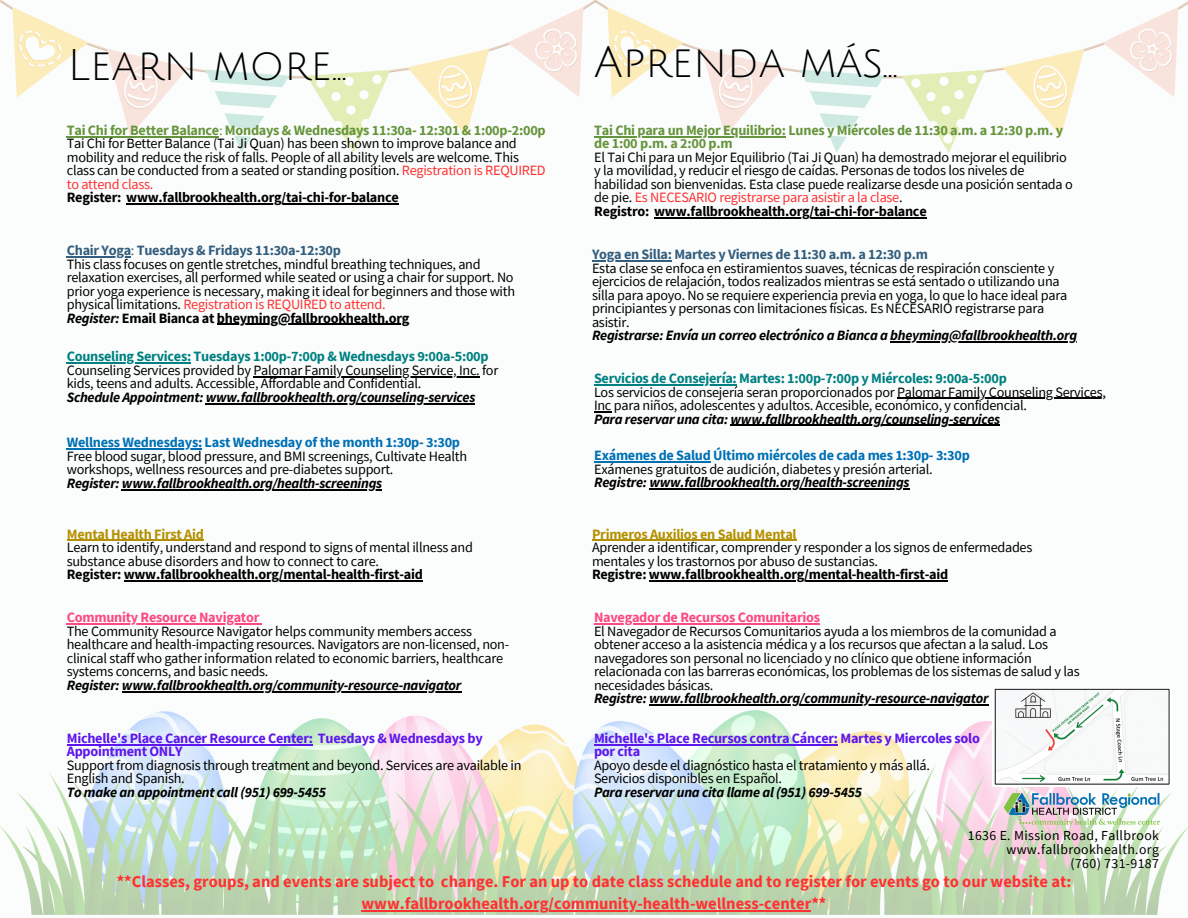
<style>
.page{position:relative;width:1188px;height:918px;background:#fbfdfd}
.page>*{position:absolute;margin:0;border:0;box-sizing:border-box;transform-origin:0 0}
.t1{font:43.05px "Julius Sans One";color:#000}
.t2{font:700 16.5px/22.5px "Source Sans Pro";color:#ff3131;text-align:center}
.t3{font:14.25px/13.5px "Source Sans Pro";letter-spacing:-.02em;color:#000}
.t4{font:italic 700 14.25px "Source Sans Pro";letter-spacing:-.02em;color:#000}
.t5{font:700 14.25px "Source Sans Pro";letter-spacing:-.02em;color:#000}
.t6{font:700 14.25px/13.5px "Source Sans Pro";letter-spacing:-.02em;color:#5e17eb}
.t7{font:700 14.25px "Source Sans Pro";letter-spacing:-.02em;color:#008080}
.t8{font:700 14.25px "Source Sans Pro";letter-spacing:-.02em;color:#0070b5}
.t9{font:700 14.25px/13.5px "Source Sans Pro";letter-spacing:-.02em;color:#67953d}
.t10{font:700 14.25px "Source Sans Pro";letter-spacing:-.02em;color:#fb4981}
.t11{font:700 14.25px "Source Sans Pro";letter-spacing:-.02em;color:#b49102}
.t12{font:700 14.25px "Source Sans Pro";letter-spacing:-.02em;color:#345e7d}
.t13{font:13.8px/14.1px "Source Sans Pro";letter-spacing:.025em;color:#000;text-align:right}
.s1{font-weight:700;color:#67953d}
.s2{color:#67953d}
.s3{color:#ff3131}
.s4{font-weight:700;color:#345e7d}
.s5{color:#345e7d}
.s6{font-weight:700;font-style:italic}
.s7{font-weight:700}
</style>
<div class="page">
<img style="left:1px;top:710px;width:1187px;height:205px">
<img style="left:1005px;top:793px;width:154px;height:33px">
<img style="left:993px;top:688px;width:179px;height:98px">
<img style="left:1px;top:0;width:1187px;height:153px">
<hr style="left:594px;top:744px;width:244px;height:1px;background:#5e17eb">
<hr style="left:362px;top:910px;width:449px;height:2px;background:#ff3131">
<hr style="left:67px;top:744px;width:246px;height:1px;background:#5e17eb">
<hr style="left:67px;top:449px;width:135px;height:1px;background:#0070b5">
<hr style="left:122px;top:489px;width:260px;height:1px;background:#000">
<hr style="left:594px;top:461px;width:117px;height:2px;background:#0070b5">
<hr style="left:649px;top:488px;width:260px;height:2px;background:#000">
<hr style="left:67px;top:623px;width:192px;height:2px;background:#fb4981">
<hr style="left:122px;top:691px;width:339px;height:1px;background:#000">
<hr style="left:594px;top:623px;width:226px;height:2px;background:#fb4981">
<hr style="left:649px;top:704px;width:339px;height:2px;background:#000">
<hr style="left:67px;top:362px;width:124px;height:2px;background:#008080">
<hr style="left:253px;top:376px;width:227px;height:1px;background:#000">
<hr style="left:206px;top:403px;width:269px;height:1px;background:#000">
<hr style="left:594px;top:384px;width:143px;height:1px;background:#008080">
<hr style="left:897px;top:398px;width:209px;height:1px;background:#000">
<svg style="left:594px;top:411px;width:17px;height:1px"></svg>
<hr style="left:731px;top:425px;width:269px;height:1px;background:#000">
<hr style="left:67px;top:540px;width:137px;height:1px;background:#b49102">
<hr style="left:124px;top:580px;width:299px;height:2px;background:#000">
<hr style="left:592px;top:540px;width:204px;height:1px;background:#b49102">
<hr style="left:649px;top:580px;width:299px;height:2px;background:#000">
<hr style="left:67px;top:136px;width:152px;height:1px;background:#67953d">
<hr style="left:126px;top:204px;width:273px;height:1px;background:#000">
<hr style="left:67px;top:256px;width:64px;height:1px;background:#345e7d">
<hr style="left:217px;top:324px;width:192px;height:1px;background:#000">
<hr style="left:594px;top:136px;width:192px;height:1px;background:#67953d">
<hr style="left:654px;top:217px;width:272px;height:1px;background:#000">
<hr style="left:592px;top:260px;width:80px;height:1px;background:#345e7d">
<hr style="left:890px;top:341px;width:187px;height:1px;background:#000">
<h1 class="t1" style="left:67px;top:42px;width:281px">Learn more .</h1>
<h1 class="t1" style="left:594px;top:40px;width:305px">Aprenda más .</h1>
<p class="t3" style="left:67px;top:123px;width:480px"><span class="s1">Tai Chi for Better Balance</span><span class="s2">:</span> <span class="s1">Mondays &amp; Wednesdays 11:30a- 12:301 &amp; 1:00p-2:00p </span>Tai Chi for Better Balance (Tai Ji Quan) has been shown to improve balance and mobility and reduce the risk of falls. People of all ability levels are welcome. This class can be conducted from a seated or standing position. <span class="s3">Registration is REQUIRED to attend class.</span></p>
<p class="t5" style="left:67px;top:188px;width:333px">Register: www.fallbrookhealth.org/tai-chi-for-balance</p>
<p class="t3" style="left:67px;top:243px;width:450px"><span class="s4">Chair Yoga</span><span class="s5">:</span> <span class="s4">Tuesdays &amp; Fridays 11:30a-12:30p<br></span>This class focuses on gentle stretches, mindful breathing techniques, and relaxation exercises, all performed while seated or using a chair for support. No prior yoga experience is necessary, making it ideal for beginners and those with physical limitations. <span class="s3">Registration is REQUIRED to attend.<br></span><span class="s6">Register:</span> <span class="s7">Email Bianca at bheyming@fallbrookhealth.org</span></p>
<p class="t7" style="left:67px;top:347px;width:423px">Counseling Services: Tuesdays 1:00p-7:00p &amp; Wednesdays 9:00a-5:00p</p>
<p class="t3" style="left:67px;top:363px;width:433px">Counseling Services provided by Palomar Family Counseling Service, Inc. for kids, teens and adults. Accessible, Affordable and Confidential.</p>
<p class="t4" style="left:67px;top:388px;width:410px">Schedule Appointment: www.fallbrookhealth.org/counseling-services</p>
<p class="t8" style="left:67px;top:433px;width:395px">Wellness Wednesdays: Last Wednesday of the month 1:30p- 3:30p</p>
<p class="t3" style="left:67px;top:449px;width:402px">Free blood sugar, blood pressure, and BMI screenings, Cultivate Health workshops, wellness resources and pre-diabetes support.</p>
<p class="t4" style="left:67px;top:474px;width:317px">Register: www.fallbrookhealth.org/health-screenings</p>
<p class="t11" style="left:67px;top:525px;width:139px">Mental Health First Aid</p>
<p class="t3" style="left:67px;top:540px;width:408px">Learn to identify, understand and respond to signs of mental illness and substance abuse disorders and how to connect to care.</p>
<p class="t5" style="left:67px;top:565px;width:358px">Register: www.fallbrookhealth.org/mental-health-first-aid</p>
<p class="t10" style="left:67px;top:608px;width:194px">Community Resource Navigator</p>
<p class="t3" style="left:67px;top:624px;width:444px">The Community Resource Navigator helps community members access healthcare and health-impacting resources. Navigators are non-licensed, non&shy;clinical staff who gather information related to economic barriers, healthcare systems concerns, and basic needs.</p>
<p class="t4" style="left:67px;top:676px;width:396px">Register: www.fallbrookhealth.org/community-resource-navigator</p>
<p class="t6" style="left:67px;top:731px;width:417px">Michelle's Place Cancer Resource Center: Tuesdays &amp; Wednesdays by<br>Appointment ONLY</p>
<p class="t3" style="left:67px;top:758px;width:456px">Support from diagnosis through treatment and beyond. Services are available in<br>English and Spanish.</p>
<p class="t4" style="left:67px;top:783px;width:261px">To make an appointment call (951) 699-5455</p>
<p class="t9" style="left:594px;top:123px;width:470px">Tai Chi para un Mejor Equilibrio: Lunes y Miércoles de 11:30 a.m. a 12:30 p.m. y de 1:00 p.m. a 2:00 p.m</p>
<p class="t3" style="left:594px;top:150px;width:480px">El Tai Chi para un Mejor Equilibrio (Tai Ji Quan) ha demostrado mejorar el equilibrio y la movilidad, y reducir el riesgo de caídas. Personas de todos los niveles de habilidad son bienvenidas. Esta clase puede realizarse desde una posición sentada o de pie. <span class="s3">Es NECESARIO registrarse para asistir a la clase</span>.<br><span class="s7">Registro: www.fallbrookhealth.org/tai-chi-for-balance</span></p>
<p class="t12" style="left:592px;top:245px;width:337px">Yoga en Silla: Martes y Viernes de 11:30 a.m. a 12:30 p.m</p>
<p class="t3" style="left:592px;top:261px;width:477px">Esta clase se enfoca en estiramientos suaves, técnicas de respiración consciente y ejercicios de relajación, todos realizados mientras se está sentado o utilizando una silla para apoyo. No se requiere experiencia previa en yoga, lo que lo hace ideal para principiantes y personas con limitaciones físicas. Es NECESARIO registrarse para asistir.</p>
<p class="t4" style="left:592px;top:326px;width:487px">Registrarse: Envía un correo electrónico a Bianca a bheyming@fallbrookhealth.org</p>
<p class="t7" style="left:594px;top:369px;width:414px">Servicios de Consejería: Martes: 1:00p-7:00p y Miércoles: 9:00a-5:00p</p>
<p class="t3" style="left:594px;top:385px;width:514px">Los servicios de consejería seran proporcionados por Palomar Family Counseling Services,<br>Inc para niños, adolescentes y adultos. Accesible, económico, y confidencial.</p>
<p class="t4" style="left:594px;top:410px;width:408px">Para reservar una cita: www.fallbrookhealth.org/counseling-services</p>
<p class="t8" style="left:594px;top:446px;width:377px">Exámenes de Salud Último miércoles de cada mes 1:30p- 3:30p</p>
<p class="t3" style="left:594px;top:462px;width:340px">Exámenes gratuitos de audición, diabetes y presión arterial.</p>
<p class="t4" style="left:594px;top:473px;width:317px">Registre: www.fallbrookhealth.org/health-screenings</p>
<p class="t11" style="left:592px;top:525px;width:206px">Primeros Auxilios en Salud Mental</p>
<p class="t3" style="left:592px;top:540px;width:442px">Aprender a identificar, comprender y responder a los signos de enfermedades mentales y los trastornos por abuso de sustancias.</p>
<p class="t5" style="left:592px;top:565px;width:358px">Registre: www.fallbrookhealth.org/mental-health-first-aid</p>
<p class="t10" style="left:594px;top:608px;width:228px">Navegador de Recursos Comunitarios</p>
<p class="t3" style="left:594px;top:624px;width:487px">El Navegador de Recursos Comunitarios ayuda a los miembros de la comunidad a obtener acceso a la asistencia médica y a los recursos que afectan a la salud. Los navegadores son personal no licenciado y no clínico que obtiene información relacionada con las barreras económicas, los problemas de los sistemas de salud y las necesidades básicas.</p>
<p class="t4" style="left:594px;top:689px;width:396px">Registre: www.fallbrookhealth.org/community-resource-navigator</p>
<p class="t6" style="left:594px;top:731px;width:387px">Michelle's Place Recursos contra Cáncer: Martes y Miercoles solo por cita</p>
<p class="t3" style="left:594px;top:758px;width:337px">Apoyo desde el diagnóstico hasta el tratamiento y más allá.<br>Servicios disponibles en Español.</p>
<p class="t4" style="left:594px;top:783px;width:269px">Para reservar una cita llame al (951) 699-5455</p>
<p class="t13" style="left:968px;top:828px;width:193px">1636 E. Mission Road, Fallbrook www.fallbrookhealth.org<br>(760) 731-9187</p>
<p class="t2" style="left:117px;top:870px;width:956px">**Classes, groups, and events are subject to change. For an up to date class schedule and to register for events go to our website at: www.fallbrookhealth.org/community-health-wellness-center**</p>
</div>
